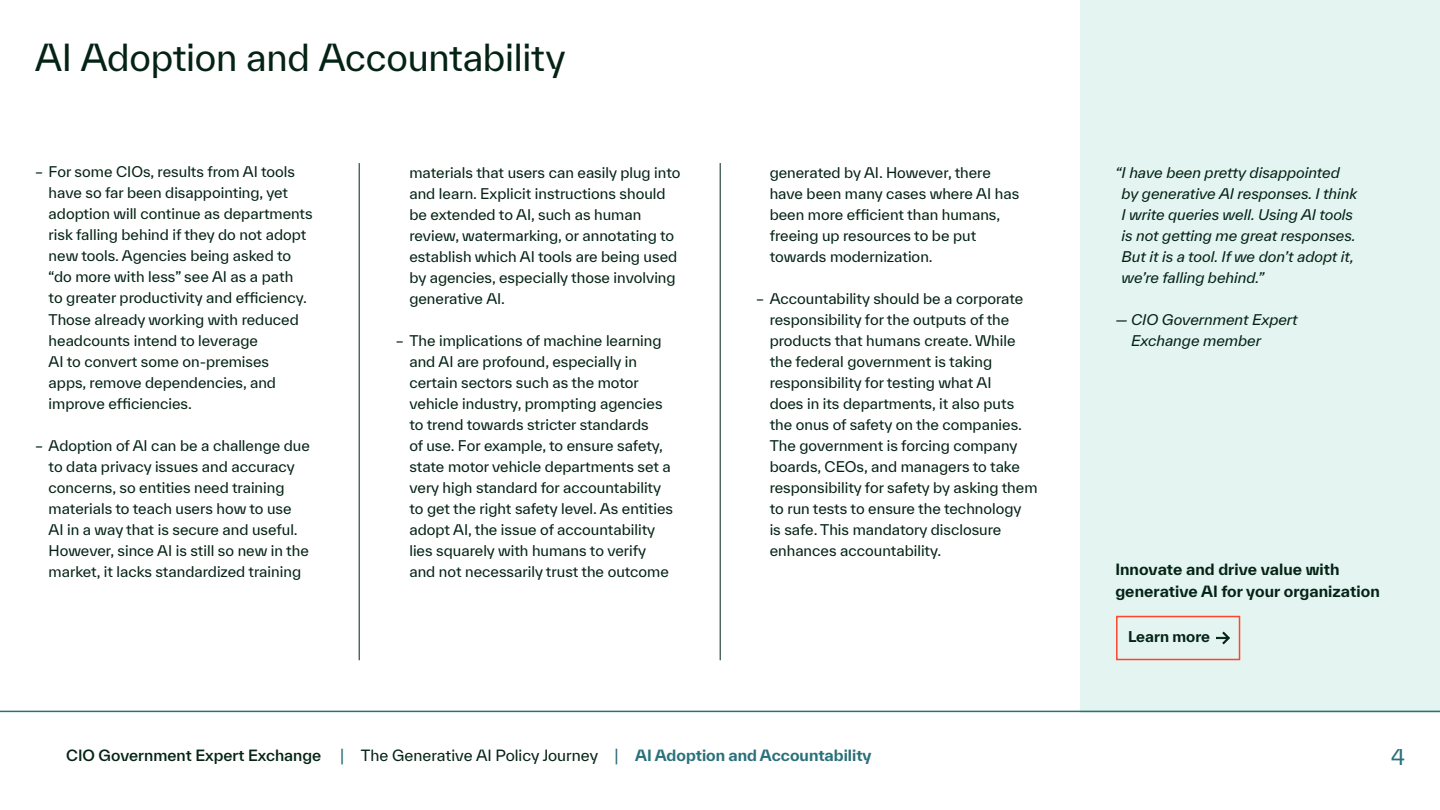
<style>
.page{position:relative;width:1440px;height:810px;background:#fff}
.page>*{position:absolute;margin:0;border:0;box-sizing:border-box;transform-origin:0 0}
.t1{font:36px "TWK Everett";letter-spacing:-.005em;color:#042315}
.t2{font:21px "TWK Everett";color:#29707a}
.t3{font:15px "TWK Everett";color:#042315}
.t4{font:700 15px/22.5px "TWK Everett";letter-spacing:.005em;color:#042315}
.t5{font:500 15px "TWK Everett";color:#042315}
.t6{font:700 14.4px "TWK Everett";color:#042315}
.t7{font:14.25px/21px "TWK Everett";color:#042315}
.t8{font:italic 14.25px/21px "TWK Everett";color:#042315}
.s1{color:#29707a}
.s2{font-weight:700;color:#29707a}
</style>
<div class="page">
<div style="left:1080px;top:0;width:360px;height:712px;background:#e4f4f1"></div>
<hr style="left:359px;top:163px;width:1px;height:497px;background:#042315">
<hr style="left:720px;top:163px;width:1px;height:497px;background:#042315">
<hr style="left:0;top:711px;width:1440px;height:1px;background:#29707a">
<div style="left:1116px;top:616px;width:124px;height:44px;background:#e4f4f1;border:2px solid #ff462d"></div>
<svg style="left:1216px;top:632px;width:14px;height:12px"></svg>
<h1 class="t1" style="left:35px;top:33px;width:532px">AI Adoption and Accountability</h1>
<p class="t7" style="left:49px;top:161px;width:266px;text-indent:-13px">– For some CIOs, results from AI tools have so far been disappointing, yet adoption will continue as departments risk falling behind if they do not adopt new tools. Agencies being asked to “do more with less” see AI as a path<br>to greater productivity and efficiency.<br>Those already working with reduced headcounts intend to leverage<br>AI to convert some on-premises<br>apps, remove dependencies, and improve efficiencies.</p>
<p class="t7" style="left:49px;top:434px;width:263px;text-indent:-13px">– Adoption of AI can be a challenge due to data privacy issues and accuracy concerns, so entities need training materials to teach users how to use AI in a way that is secure and useful.<br>However, since AI is still so new in the market, it lacks standardized training</p>
<p class="t7" style="left:409px;top:161px;width:272px">materials that users can easily plug into and learn. Explicit instructions should be extended to AI, such as human review, watermarking, or annotating to establish which AI tools are being used by agencies, especially those involving generative AI.</p>
<p class="t7" style="left:409px;top:329px;width:265px;text-indent:-13px">– The implications of machine learning and AI are profound, especially in certain sectors such as the motor vehicle industry, prompting agencies to trend towards stricter standards<br>of use. For example, to ensure safety, state motor vehicle departments set a very high standard for accountability to get the right safety level. As entities adopt AI, the issue of accountability lies squarely with humans to verify and not necessarily trust the outcome</p>
<p class="t7" style="left:770px;top:162px;width:251px">generated by AI. However, there have been many cases where AI has been more efficient than humans, freeing up resources to be put towards modernization.</p>
<p class="t7" style="left:770px;top:288px;width:269px;text-indent:-13px">– Accountability should be a corporate responsibility for the outputs of the products that humans create. While the federal government is taking responsibility for testing what AI<br>does in its departments, it also puts the onus of safety on the companies.<br>The government is forcing company boards, CEOs, and managers to take responsibility for safety by asking them to run tests to ensure the technology<br>is safe. This mandatory disclosure enhances accountability.</p>
<p class="t5" style="left:66px;top:745px;width:257px">CIO Government Expert Exchange</p>
<p class="t3" style="left:340px;top:745px;width:533px"><span class="s1">|</span> The Generative AI Policy Journey <span class="s1">|</span> <span class="s2">AI Adoption and Accountability</span></p>
<p class="t8" style="left:1121px;top:162px;width:237px;text-indent:-6px">“I have been pretty disappointed by generative AI responses. I think<br>I write queries well. Using AI tools is not getting me great responses.<br>But it is a tool. If we don’t adopt it, we’re falling behind.”</p>
<p class="t8" style="left:1131px;top:309px;width:168px;text-indent:-16px">— CIO Government Expert<br>Exchange member</p>
<p class="t4" style="left:1115px;top:558px;width:266px">Innovate and drive value with generative AI for your organization</p>
<p class="t6" style="left:1128px;top:626px;width:84px">Learn more</p>
<h2 class="t2" style="left:1391px;top:742px;width:15px">4</h2>
</div>
